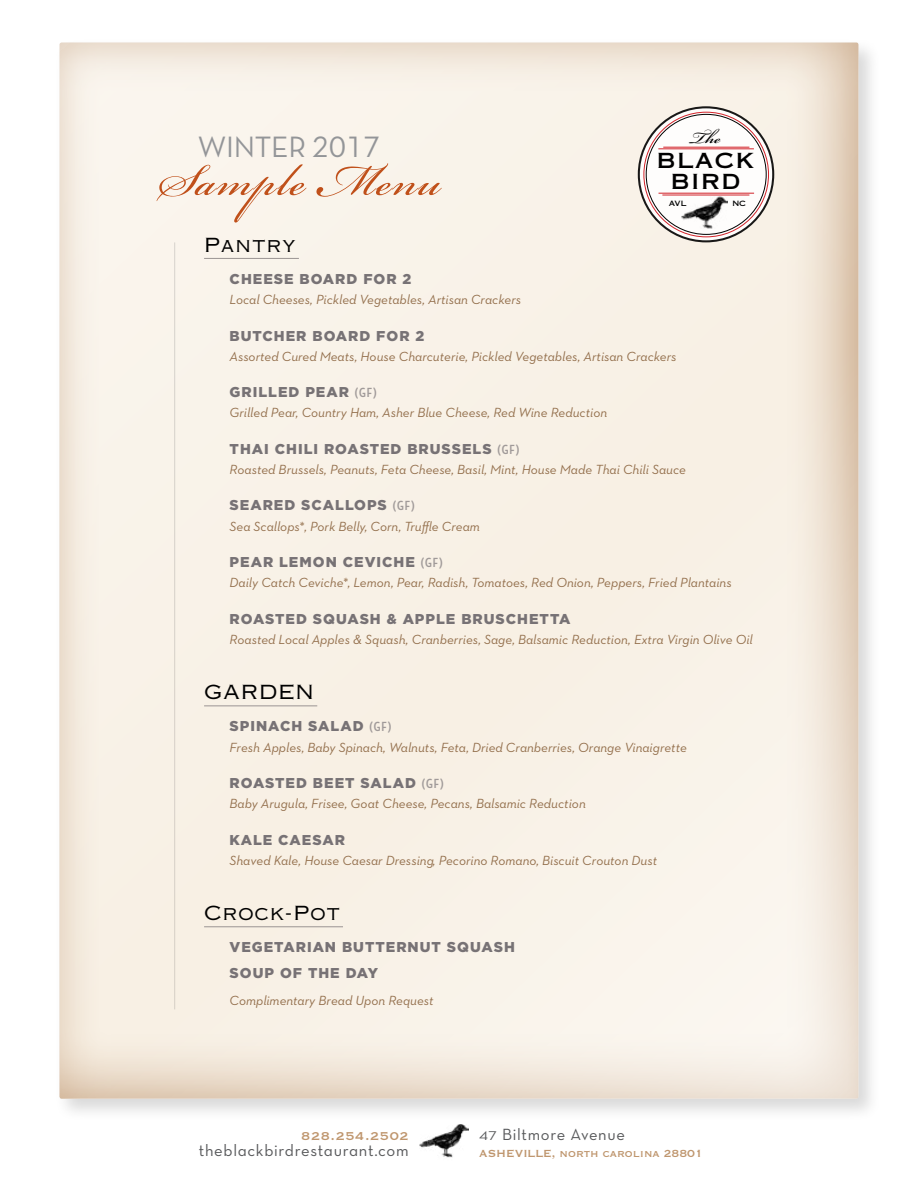
<style>
.page{position:relative;width:918px;height:1188px;background:#fff}
.page>*{position:absolute;margin:0;border:0;box-sizing:border-box;transform-origin:0 0}
.t1{font:69px "Bickham Script Std";letter-spacing:.02em;color:#c0501a}
.t2{font:30px "Neutra Text TFPS Book Alt";letter-spacing:-.01em;color:#939598}
.t3{font:600 25.05px "Bickham Script Std";color:#000}
.t4{font:24.9px/21.6px "Copperplate Gothic Std 31 AB";letter-spacing:.06em;color:#000;text-align:center}
.t5{font:19.5px "Copperplate Gothic Std 32 AB";letter-spacing:.05em;color:#000}
.t6{font:16.65px "Neutra Text PS Book Alt";letter-spacing:.04em;color:#58595b}
.t7{font:16.5px "Neutra Text PS Book Alt";letter-spacing:.04em;color:#58595b}
.t8{font:15px "Copperplate Gothic Std 31 BC";letter-spacing:.04em;color:#bf966e}
.t9{font:900 14.25px/26px "Gotham";letter-spacing:.07em;color:#777275}
.t10{font:italic 13.5px "Neutraface 2 Text";color:#936f4c}
.t11{font:13.5px "Copperplate Gothic Std 31 BC";color:#bf966e;scale:.95 1}
.t12{font:7.35px "Copperplate Gothic Std 31 AB";color:#000}
.s1{font-family:"Neutra Condensed";font-weight:700;font-size:13.5px;color:#a09a99}
.s2{font-size:12.9px}
</style>
<div class="page">
<img style="left:419px;top:1124px;width:50px;height:34px">
<div style="left:55px;top:38px;width:827px;height:1083px;background:#000;opacity:.15"></div>
<div style="left:47px;top:31px;width:824px;height:1068px;background:#b08154;opacity:.64"></div>
<hr style="left:174px;top:242px;width:1px;height:767px;background:#464447">
<hr style="left:204px;top:258px;width:95px;height:1px;background:#9a9493">
<hr style="left:204px;top:705px;width:113px;height:1px;background:#9a9493">
<hr style="left:204px;top:926px;width:139px;height:1px;background:#9a9493">
<svg style="left:639px;top:107px;width:134px;height:134px"></svg>
<hr style="left:659px;top:193px;width:95px;height:1px;background:#d2232a">
<hr style="left:662px;top:195px;width:87px;height:1px;background:#d2232a">
<hr style="left:663px;top:147px;width:86px;height:1px;background:#d2232a">
<hr style="left:658px;top:149px;width:96px;height:1px;background:#d2232a">
<img style="left:681px;top:196px;width:46px;height:33px">
<h3 class="t3" style="left:690px;top:120px;width:32px">The</h3>
<h2 class="t2" style="left:198px;top:129px;width:184px">WINTER 2017</h2>
<h1 class="t1" style="left:159px;top:130px;width:284px">Sample Menu</h1>
<h3 class="t5" style="left:204px;top:233px;width:93px">Pantry</h3>
<p class="t9" style="left:230px;top:266px;width:183px">CHEESE BOARD FOR 2</p>
<p class="t10" style="left:230px;top:291px;width:293px">Local Cheeses, Pickled Vegetables, Artisan Crackers</p>
<p class="t9" style="left:230px;top:322px;width:196px">BUTCHER BOARD FOR 2</p>
<p class="t10" style="left:230px;top:348px;width:448px">Assorted Cured Meats, House Charcuterie, Pickled Vegetables, Artisan Crackers</p>
<p class="t9" style="left:230px;top:379px;width:149px">GRILLED PEAR <span class="s1">(GF)</span></p>
<p class="t10" style="left:230px;top:404px;width:379px">Grilled Pear, Country Ham, Asher Blue Cheese, Red Wine Reduction</p>
<p class="t9" style="left:230px;top:435px;width:291px">THAI CHILI ROASTED BRUSSELS <span class="s1">(GF)</span></p>
<p class="t10" style="left:230px;top:461px;width:458px">Roasted Brussels, Peanuts, Feta Cheese, Basil, Mint, House Made Thai Chili Sauce</p>
<p class="t9" style="left:230px;top:492px;width:187px">SEARED SCALLOPS <span class="s1">(GF)</span></p>
<p class="t10" style="left:230px;top:518px;width:252px">Sea Scallops*, Pork Belly, Corn, Truffle Cream</p>
<p class="t9" style="left:230px;top:549px;width:215px">PEAR LEMON CEVICHE <span class="s1">(GF)</span></p>
<p class="t10" style="left:230px;top:574px;width:504px">Daily Catch Ceviche*, Lemon, Pear, Radish, Tomatoes, Red Onion, Peppers, Fried Plantains</p>
<p class="t9" style="left:230px;top:605px;width:342px">ROASTED SQUASH &amp; APPLE BRUSCHETTA</p>
<p class="t10" style="left:230px;top:631px;width:525px">Roasted Local Apples &amp; Squash, Cranberries, Sage, Balsamic Reduction, Extra Virgin Olive Oil</p>
<h3 class="t5" style="left:204px;top:680px;width:111px">GARDEN</h3>
<p class="t9" style="left:230px;top:713px;width:163px">SPINACH SALAD <span class="s1">(GF)</span></p>
<p class="t10" style="left:230px;top:738px;width:459px">Fresh Apples, Baby Spinach, Walnuts, Feta, Dried Cranberries, Orange Vinaigrette</p>
<p class="t9" style="left:230px;top:770px;width:216px">ROASTED BEET SALAD <span class="s1">(GF)</span></p>
<p class="t10" style="left:230px;top:795px;width:358px">Baby Arugula, Frisee, Goat Cheese, Pecans, Balsamic Reduction</p>
<p class="t9" style="left:230px;top:826px;width:117px">KALE CAESAR</p>
<p class="t10" style="left:230px;top:852px;width:429px">Shaved Kale, House Caesar Dressing, Pecorino Romano, Biscuit Crouton Dust</p>
<h3 class="t5" style="left:204px;top:901px;width:137px">Crock-Pot</h3>
<p class="t9" style="left:230px;top:934px;width:287px">VEGETARIAN BUTTERNUT SQUASH<br>SOUP OF THE DAY</p>
<p class="t10" style="left:230px;top:992px;width:205px">Complimentary Bread Upon Request</p>
<h3 class="t4" style="left:656px;top:148px;width:100px">black bird</h3>
<p class="t12" style="left:669px;top:199px;width:19px">AVL</p>
<p class="t12" style="left:732px;top:199px;width:15px">NC</p>
<p class="t8" style="left:301px;top:1129px;width:109px">828.254.2502</p>
<p class="t6" style="left:199px;top:1141px;width:211px">theblackbirdrestaurant.com</p>
<p class="t7" style="left:479px;top:1125px;width:147px"><span class="s2">47</span> Biltmore Avenue</p>
<p class="t11" style="left:479px;top:1146px;width:237px">ASHEVILLE, north carolina 28801</p>
</div>
